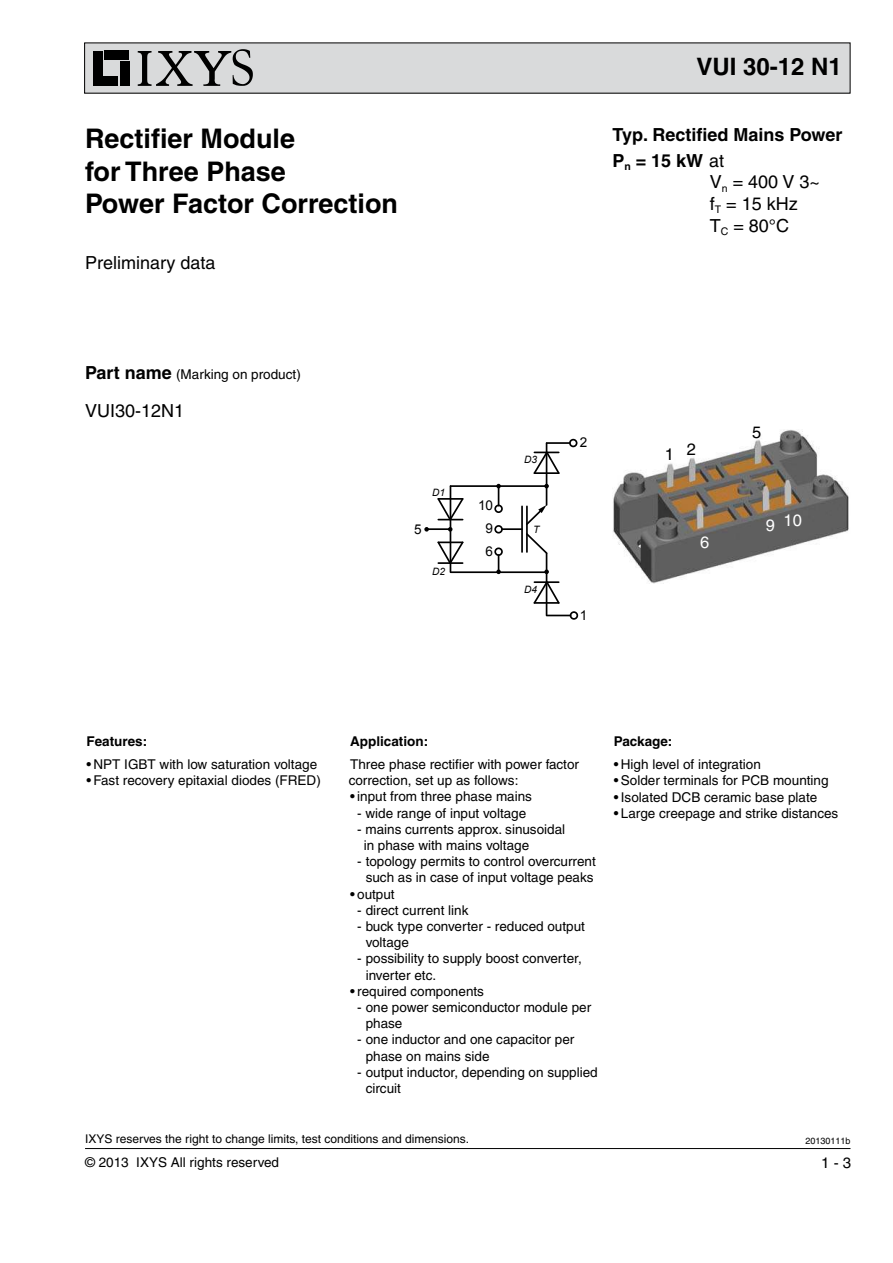
<style>
.page{position:relative;width:893px;height:1263px;background:#fff}
.page>*{position:absolute;margin:0;border:0;box-sizing:border-box;transform-origin:0 0}
.t1{font:700 27px/32.4px "Helvetica";color:#000}
.t2{font:700 24px "Helvetica";color:#000}
.t3{font:18px/21.6px "Helvetica";color:#000}
.t4{font:700 18px/25.2px "Helvetica";color:#000}
.t5{font:16.5px "Helvetica";color:#fff}
.t6{font:16.5px "Helvetica";color:#000}
.t7{font:15px "Helvetica";color:#000}
.t8{font:13.5px/16.2px "Helvetica";color:#000}
.t9{font:700 13.5px "Helvetica";color:#000}
.t10{font:13.5px/22.6px "Arial";color:#000;text-align:center}
.t11{font:12px "Helvetica";color:#000}
.t12{font:italic 10.2px "Arial";color:#000}
.t13{font:9px "Helvetica";color:#000}
.s1{font-weight:700;font-size:18px}
.s2{font-weight:400}
</style>
<div class="page">
<div style="left:85px;top:43px;width:765px;height:50px;background:#d9dadb"></div>
<hr style="left:85px;top:1148px;width:765px;height:1px;background:#000">
<svg style="left:138px;top:49px;width:115px;height:37px"></svg>
<div style="left:94px;top:51px;width:9px;height:25px;background:#000"></div>
<div style="left:120px;top:61px;width:9px;height:25px;background:#000"></div>
<div style="left:94px;top:77px;width:24px;height:9px;background:#000"></div>
<div style="left:104px;top:51px;width:25px;height:9px;background:#000"></div>
<hr style="left:451px;top:485px;width:95px;height:2px;background:#000">
<hr style="left:450px;top:486px;width:1px;height:86px;background:#000">
<hr style="left:451px;top:571px;width:95px;height:2px;background:#000">
<svg style="left:496px;top:484px;width:5px;height:20px"></svg>
<div style="left:494px;top:547px;width:9px;height:9px;border:2px solid #000;border-radius:50%"></div>
<svg style="left:496px;top:555px;width:5px;height:19px"></svg>
<hr style="left:502px;top:528px;width:20px;height:2px;background:#000">
<hr style="left:521px;top:506px;width:2px;height:46px;background:#000">
<hr style="left:526px;top:506px;width:2px;height:46px;background:#000">
<svg style="left:526px;top:505px;width:21px;height:21px"></svg>
<svg style="left:526px;top:532px;width:22px;height:23px"></svg>
<svg style="left:437px;top:540px;width:27px;height:25px"></svg>
<hr style="left:438px;top:562px;width:25px;height:2px;background:#000">
<svg style="left:533px;top:580px;width:27px;height:25px"></svg>
<hr style="left:534px;top:581px;width:25px;height:2px;background:#000">
<svg style="left:533px;top:450px;width:27px;height:25px"></svg>
<hr style="left:427px;top:528px;width:23px;height:2px;background:#000">
<svg style="left:424px;top:527px;width:5px;height:5px"></svg>
<svg style="left:436px;top:496px;width:28px;height:36px"></svg>
<hr style="left:546px;top:553px;width:1px;height:62px;background:#000">
<svg style="left:544px;top:569px;width:5px;height:5px"></svg>
<svg style="left:547px;top:615px;width:23px;height:1px"></svg>
<div style="left:494px;top:525px;width:9px;height:8px;border:2px solid #000;border-radius:50%"></div>
<div style="left:494px;top:504px;width:9px;height:9px;border:2px solid #000;border-radius:50%"></div>
<div style="left:570px;top:611px;width:8px;height:9px;border:2px solid #000;border-radius:50%"></div>
<hr style="left:547px;top:442px;width:23px;height:2px;background:#000">
<div style="left:569px;top:439px;width:8px;height:8px;border:2px solid #000;border-radius:50%"></div>
<hr style="left:546px;top:443px;width:1px;height:62px;background:#000">
<svg style="left:544px;top:484px;width:5px;height:4px"></svg>
<img style="left:613px;top:430px;width:236px;height:154px">
<h1 class="t1" style="left:85px;top:125px;width:315px">Rectifier Module<br>for Three Phase<br>Power Factor Correction</h1>
<h3 class="t3" style="left:85px;top:253px;width:132px">Preliminary data</h3>
<p class="t8" style="left:85px;top:368px;width:217px"><span class="s1">Part name</span> (Marking on product)</p>
<h3 class="t3" style="left:85px;top:402px;width:101px">VUI30-12N1</h3>
<p class="t12" style="left:432px;top:485px;width:14px">D1</p>
<p class="t10" style="left:414px;top:518px;width:9px">5</p>
<p class="t12" style="left:432px;top:565px;width:14px">D2</p>
<p class="t10" style="left:478px;top:494px;width:17px">10<br>9<br>6</p>
<p class="t12" style="left:524px;top:453px;width:14px">D3</p>
<p class="t12" style="left:533px;top:522px;width:8px">T</p>
<p class="t12" style="left:524px;top:583px;width:14px">D4</p>
<h2 class="t2" style="left:696px;top:58px;width:147px">VUI 30-12 N1</h2>
<h3 class="t4" style="left:612px;top:124px;width:232px">Typ. Rectified Mains Power<br>P<sub>n</sub> = 15 kW <span class="s2">at</span></h3>
<h3 class="t3" style="left:710px;top:173px;width:112px">V<sub>n</sub> = 400 V 3~ f<sub>T</sub> = 15 kHz<br>T<sub>C</sub> = 80°C</h3>
<p class="t10" style="left:580px;top:431px;width:9px">2</p>
<p class="t10" style="left:580px;top:604px;width:9px">1</p>
<p class="t6" style="left:665px;top:445px;width:32px">1 2</p>
<p class="t5" style="left:700px;top:536px;width:11px">6</p>
<p class="t6" style="left:752px;top:426px;width:11px">5</p>
<p class="t5" style="left:766px;top:513px;width:38px">9 10</p>
<p class="t9" style="left:87px;top:735px;width:62px">Features:</p>
<p class="t8" style="left:87px;top:757px;width:232px">• NPT IGBT with low saturation voltage</p>
<p class="t8" style="left:87px;top:773px;width:236px">• Fast recovery epitaxial diodes (FRED)</p>
<p class="t9" style="left:350px;top:735px;width:80px">Application:</p>
<p class="t8" style="left:349px;top:757px;width:232px">Three phase rectifier with power factor correction, set up as follows:</p>
<p class="t8" style="left:350px;top:790px;width:183px">• input from three phase mains</p>
<p class="t8" style="left:357px;top:806px;width:171px">- wide range of input voltage</p>
<p class="t8" style="left:364px;top:822px;width:203px;text-indent:-7px">- mains currents approx. sinusoidal in phase with mains voltage</p>
<p class="t8" style="left:357px;top:854px;width:240px;text-align:center">- topology permits to control overcurrent such as in case of input voltage peaks</p>
<p class="t8" style="left:350px;top:887px;width:46px">• output</p>
<p class="t8" style="left:357px;top:903px;width:113px">- direct current link</p>
<p class="t8" style="left:366px;top:919px;width:221px;text-indent:-9px">- buck type converter - reduced output voltage</p>
<p class="t8" style="left:366px;top:952px;width:218px;text-indent:-9px">- possibility to supply boost converter, inverter etc.</p>
<p class="t8" style="left:350px;top:984px;width:135px">• required components</p>
<p class="t8" style="left:366px;top:1000px;width:227px;text-indent:-9px">- one power semiconductor module per phase</p>
<p class="t8" style="left:366px;top:1033px;width:210px;text-indent:-9px">- one inductor and one capacitor per phase on mains side</p>
<p class="t8" style="left:366px;top:1065px;width:233px;text-indent:-9px">- output inductor, depending on supplied circuit</p>
<p class="t11" style="left:85px;top:1134px;width:386px">IXYS reserves the right to change limits, test conditions and dimensions.</p>
<p class="t9" style="left:614px;top:736px;width:60px">Package:</p>
<p class="t8" style="left:614px;top:757px;width:149px">• High level of integration</p>
<p class="t8" style="left:614px;top:774px;width:216px">• Solder terminals for PCB mounting</p>
<p class="t8" style="left:614px;top:790px;width:205px">• Isolated DCB ceramic base plate</p>
<p class="t8" style="left:614px;top:806px;width:226px">• Large creepage and strike distances</p>
<p class="t13" style="left:805px;top:1138px;width:47px">20130111b</p>
<p class="t8" style="left:85px;top:1155px;width:196px">© 2013 IXYS All rights reserved</p>
<p class="t7" style="left:821px;top:1157px;width:32px">1 - 3</p>
</div>
